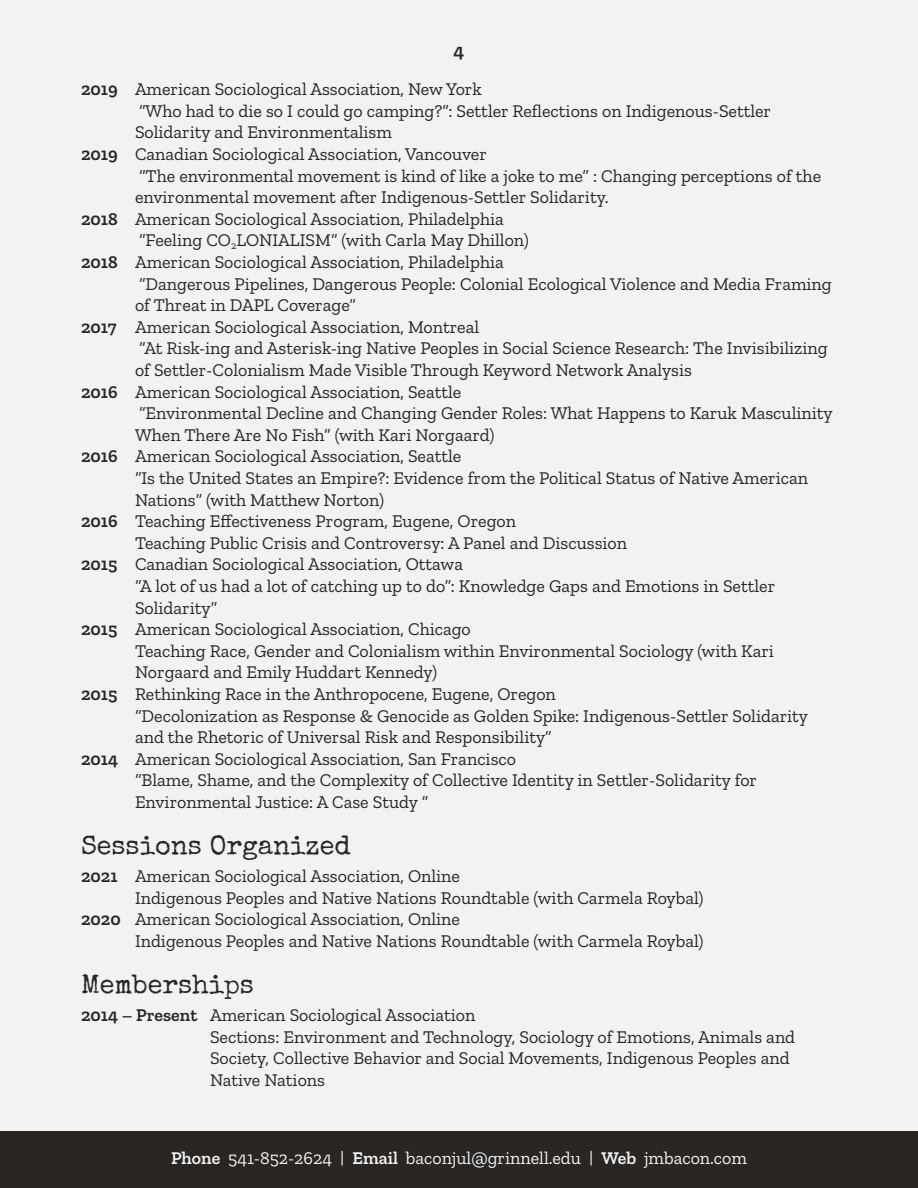
<style>
.page{position:relative;width:918px;height:1188px;background:#f2f2f3}
.page>*{position:absolute;margin:0;border:0;box-sizing:border-box;transform-origin:0 0}
.t1{font:27px "Special Elite";color:#292624}
.t2{font:600 19.5px "Zilla Slab";color:#292624}
.t3{font:18px/21.6px "Zilla Slab";color:#292624}
.t4{font:18px "Zilla Slab";color:#f2f2f3}
.s1{font-weight:600}
</style>
<div class="page">
<div style="left:0;top:1132px;width:918px;height:56px;background:#292624"></div>
<p class="t2" style="left:454px;top:40px;width:12px">4</p>
<p class="t3" style="left:81px;top:79px;width:402px"><span class="s1">2019</span> American Sociological Association, New York</p>
<p class="t3" style="left:139px;top:100px;width:634px">“Who had to die so I could go camping?”: Settler Reflections on Indigenous-Settler</p>
<p class="t3" style="left:135px;top:122px;width:259px">Solidarity and Environmentalism</p>
<p class="t3" style="left:81px;top:143px;width:407px"><span class="s1">2019</span> Canadian Sociological Association, Vancouver</p>
<p class="t3" style="left:139px;top:165px;width:684px">“The environmental movement is kind of like a joke to me” : Changing perceptions of the</p>
<p class="t3" style="left:135px;top:187px;width:475px">environmental movement after Indigenous-Settler Solidarity.</p>
<p class="t3" style="left:81px;top:208px;width:424px"><span class="s1">2018</span> American Sociological Association, Philadelphia</p>
<p class="t3" style="left:139px;top:230px;width:391px">“Feeling CO<sub>2</sub>LONIALISM” (with Carla May Dhillon)</p>
<p class="t3" style="left:81px;top:251px;width:424px"><span class="s1">2018</span> American Sociological Association, Philadelphia</p>
<p class="t3" style="left:139px;top:273px;width:694px">“Dangerous Pipelines, Dangerous People: Colonial Ecological Violence and Media Framing</p>
<p class="t3" style="left:135px;top:295px;width:222px">of Threat in DAPL Coverage”</p>
<p class="t3" style="left:81px;top:316px;width:400px"><span class="s1">2017</span> American Sociological Association, Montreal</p>
<p class="t3" style="left:139px;top:338px;width:690px">“At Risk-ing and Asterisk-ing Native Peoples in Social Science Research: The Invisibilizing</p>
<p class="t3" style="left:135px;top:359px;width:558px">of Settler-Colonialism Made Visible Through Keyword Network Analysis</p>
<p class="t3" style="left:81px;top:381px;width:382px"><span class="s1">2016</span> American Sociological Association, Seattle</p>
<p class="t3" style="left:139px;top:403px;width:695px">“Environmental Decline and Changing Gender Roles: What Happens to Karuk Masculinity</p>
<p class="t3" style="left:135px;top:424px;width:361px">When There Are No Fish” (with Kari Norgaard)</p>
<p class="t3" style="left:81px;top:446px;width:382px"><span class="s1">2016</span> American Sociological Association, Seattle</p>
<p class="t3" style="left:135px;top:467px;width:675px">“Is the United States an Empire?: Evidence from the Political Status of Native American</p>
<p class="t3" style="left:135px;top:489px;width:250px">Nations” (with Matthew Norton)</p>
<p class="t3" style="left:81px;top:511px;width:437px"><span class="s1">2016</span> Teaching Effectiveness Program, Eugene, Oregon</p>
<p class="t3" style="left:135px;top:532px;width:494px">Teaching Public Crisis and Controversy: A Panel and Discussion</p>
<p class="t3" style="left:81px;top:554px;width:384px"><span class="s1">2015</span> Canadian Sociological Association, Ottawa</p>
<p class="t3" style="left:135px;top:575px;width:642px">“A lot of us had a lot of catching up to do”: Knowledge Gaps and Emotions in Settler</p>
<p class="t3" style="left:135px;top:597px;width:84px">Solidarity”</p>
<p class="t3" style="left:81px;top:619px;width:391px"><span class="s1">2015</span> American Sociological Association, Chicago</p>
<p class="t3" style="left:135px;top:640px;width:640px">Teaching Race, Gender and Colonialism within Environmental Sociology (with Kari</p>
<p class="t3" style="left:135px;top:662px;width:304px">Norgaard and Emily Huddart Kennedy)</p>
<p class="t3" style="left:81px;top:683px;width:476px"><span class="s1">2015</span> Rethinking Race in the Anthropocene, Eugene, Oregon</p>
<p class="t3" style="left:135px;top:705px;width:675px">“Decolonization as Response &amp; Genocide as Golden Spike: Indigenous-Settler Solidarity</p>
<p class="t3" style="left:135px;top:727px;width:418px">and the Rhetoric of Universal Risk and Responsibility”</p>
<p class="t3" style="left:81px;top:748px;width:437px"><span class="s1">2014</span> American Sociological Association, San Francisco</p>
<p class="t3" style="left:135px;top:770px;width:624px">“Blame, Shame, and the Complexity of Collective Identity in Settler-Solidarity for</p>
<p class="t3" style="left:135px;top:791px;width:295px">Environmental Justice: A Case Study “</p>
<h1 class="t1" style="left:81px;top:828px;width:271px">Sessions Organized</h1>
<p class="t3" style="left:81px;top:866px;width:381px"><span class="s1">2021</span> American Sociological Association, Online</p>
<p class="t3" style="left:135px;top:887px;width:570px">Indigenous Peoples and Native Nations Roundtable (with Carmela Roybal)</p>
<p class="t3" style="left:81px;top:909px;width:381px"><span class="s1">2020</span> American Sociological Association, Online</p>
<p class="t3" style="left:135px;top:930px;width:570px">Indigenous Peoples and Native Nations Roundtable (with Carmela Roybal)</p>
<h1 class="t1" style="left:81px;top:967px;width:174px">Memberships</h1>
<p class="t3" style="left:210px;top:1005px;width:587px;text-indent:-129px"><span class="s1">2014 – Present</span> American Sociological Association<br>Sections: Environment and Technology, Sociology of Emotions, Animals and Society, Collective Behavior and Social Movements, Indigenous Peoples and Native Nations</p>
<p class="t4" style="left:171px;top:1148px;width:577px"><span class="s1">Phone</span> 541-852-2624 | <span class="s1">Email</span> baconjul@grinnell.edu | <span class="s1">Web</span> jmbacon.com</p>
</div>
